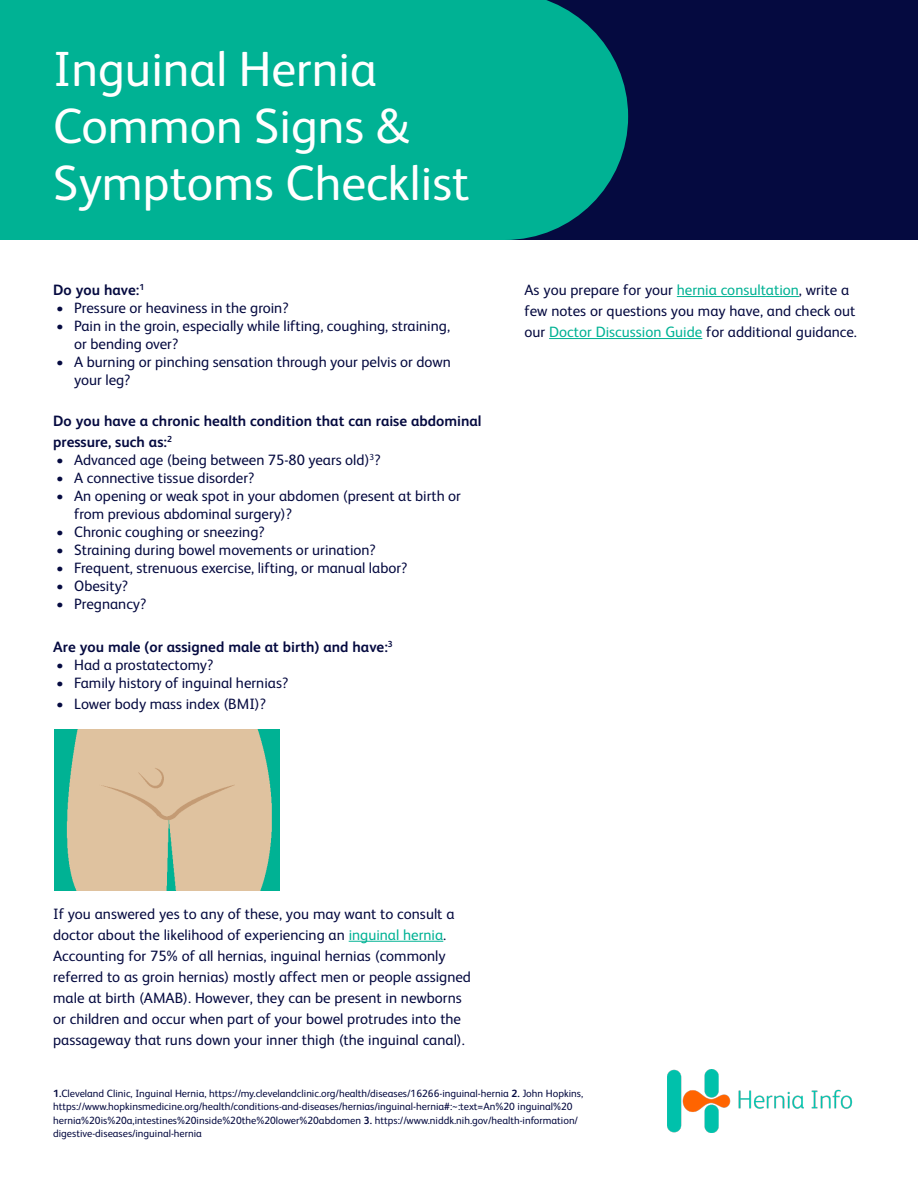
<style>
.page{position:relative;width:918px;height:1188px;background:#fff}
.page>*{position:absolute;margin:0;border:0;box-sizing:border-box;transform-origin:0 0}
.t1{font:49.5px/57px "FS Albert Pro";color:#fff}
.t2{font:15px/21px "FS Albert Pro";color:#050a40}
.t3{font:700 15px/21px "FS Albert Pro";color:#050a40}
.t4{font:10.5px/13.5px "FS Albert Pro";color:#050a40}
.s1{color:#00b294}
.s2{font-weight:700}
</style>
<div class="page">
<div style="left:490px;top:0;width:428px;height:240px;background:#050a40"></div>
<div style="left:0;top:0;width:165px;height:240px;background:#00b294"></div>
<div style="left:165px;top:0;width:463px;height:240px;background:#00b294"></div>
<hr style="left:349px;top:941px;width:94px;height:1px;background:#00b294">
<img style="left:667px;top:1069px;width:186px;height:63px">
<img style="left:54px;top:729px;width:226px;height:161px">
<hr style="left:677px;top:296px;width:122px;height:1px;background:#00b294">
<hr style="left:549px;top:338px;width:153px;height:1px;background:#00b294">
<h1 class="t1" style="left:53px;top:36px;width:418px">Inguinal Hernia<br>Common Signs &amp;<br>Symptoms Checklist</h1>
<p class="t3" style="left:53px;top:279px;width:93px">Do you have:<sup>1</sup></p>
<p class="t2" style="left:56px;top:296px;width:234px">• Pressure or heaviness in the groin?</p>
<p class="t2" style="left:74px;top:316px;width:377px;line-height:18px;text-indent:-18px">• Pain in the groin, especially while lifting, coughing, straining, or bending over?</p>
<p class="t2" style="left:74px;top:352px;width:378px;line-height:18px;text-indent:-18px">• A burning or pinching sensation through your pelvis or down your leg?</p>
<p class="t3" style="left:53px;top:410px;width:430px">Do you have a chronic health condition that can raise abdominal pressure, such as:<sup>2</sup></p>
<p class="t2" style="left:56px;top:448px;width:326px">• Advanced age (being between 75-80 years old)<sup>3</sup>?</p>
<p class="t2" style="left:56px;top:466px;width:200px">• A connective tissue disorder?</p>
<p class="t2" style="left:74px;top:486px;width:388px;line-height:18px;text-indent:-18px">• An opening or weak spot in your abdomen (present at birth or from previous abdominal surgery)?</p>
<p class="t2" style="left:56px;top:520px;width:210px">• Chronic coughing or sneezing?</p>
<p class="t2" style="left:56px;top:538px;width:321px">• Straining during bowel movements or urination?</p>
<p class="t2" style="left:56px;top:556px;width:353px">• Frequent, strenuous exercise, lifting, or manual labor?</p>
<p class="t2" style="left:56px;top:574px;width:73px">• Obesity?</p>
<p class="t2" style="left:56px;top:592px;width:92px">• Pregnancy?</p>
<p class="t3" style="left:53px;top:635px;width:341px">Are you male (or assigned male at birth) and have:<sup>3</sup></p>
<p class="t2" style="left:56px;top:653px;width:159px">• Had a prostatectomy?</p>
<p class="t2" style="left:56px;top:671px;width:234px">• Family history of inguinal hernias?</p>
<p class="t2" style="left:56px;top:692px;width:211px">• Lower body mass index (BMI)?</p>
<p class="t2" style="left:525px;top:278px;width:334px">As you prepare for your <span class="s1">hernia consultation</span>, write a few notes or questions you may have, and check out our <span class="s1">Doctor Discussion Guide</span> for additional guidance.</p>
<p class="t2" style="left:53px;top:902px;width:419px">If you answered yes to any of these, you may want to consult a doctor about the likelihood of experiencing an <span class="s1">inguinal hernia</span>.<br>Accounting for 75% of all hernias, inguinal hernias (commonly referred to as groin hernias) mostly affect men or people assigned male at birth (AMAB). However, they can be present in newborns or children and occur when part of your bowel protrudes into the passageway that runs down your inner thigh (the inguinal canal).</p>
<p class="t4" style="left:53px;top:1086px;width:532px"><span class="s2">1.</span>Cleveland Clinic, Inguinal Hernia, https://my.clevelandclinic.org/health/diseases/16266-inguinal-hernia <span class="s2">2.</span> John Hopkins, https://www.hopkinsmedicine.org/health/conditions-and-diseases/hernias/inguinal-hernia#:~:text=An%20 inguinal%20 hernia%20is%20a,intestines%20inside%20the%20lower%20abdomen <span class="s2">3.</span> https://www.niddk.nih.gov/health-information/ digestive-diseases/inguinal-hernia</p>
</div>
